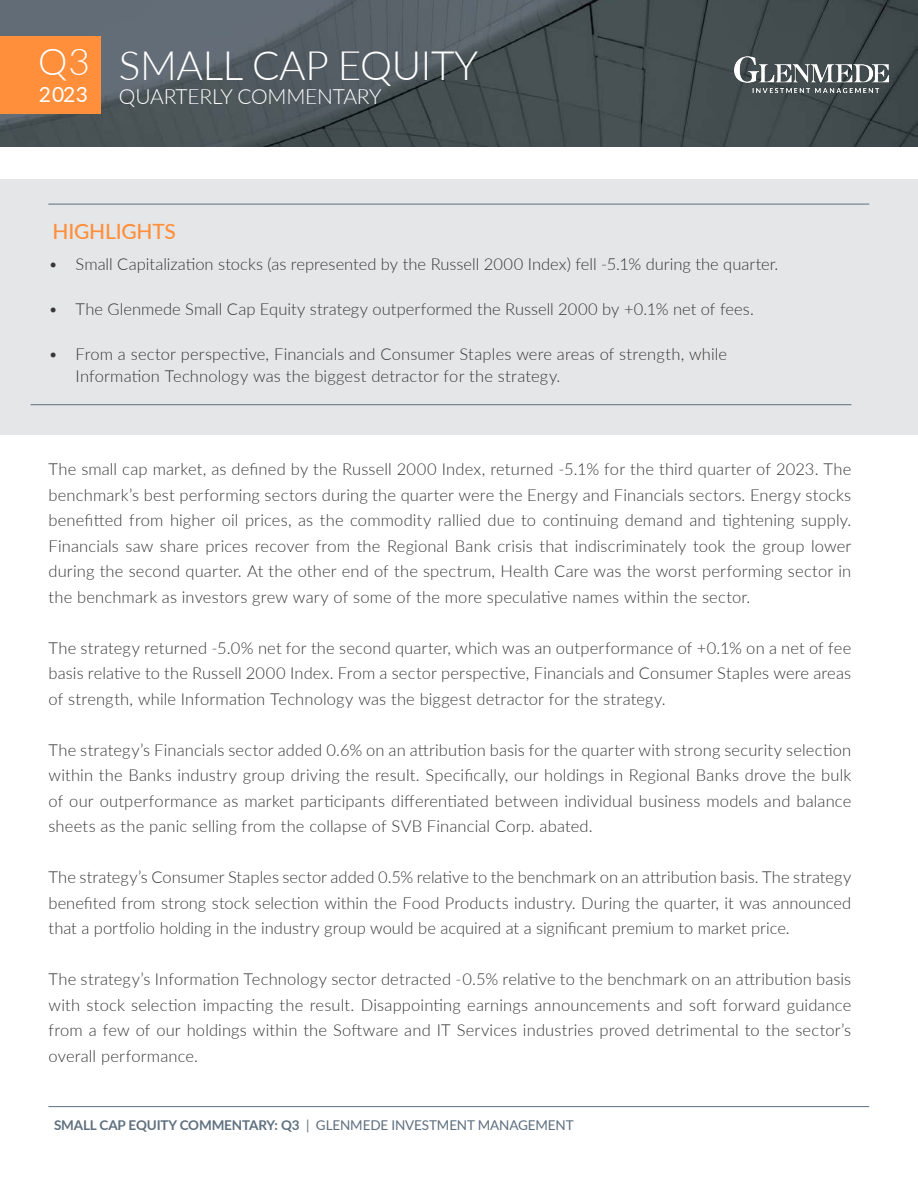
<style>
.page{position:relative;width:918px;height:1188px;background:#fff}
.page>*{position:absolute;margin:0;border:0;box-sizing:border-box;transform-origin:0 0}
.Event_Title{font:300 40.5px "Lato";letter-spacing:-.01em;color:#fff}
.Event_Title-2{font:300 37.05px "Lato";color:#fff}
.Event_Title-3{font:300 21px "Lato";letter-spacing:-.01em;color:#fff}
.Blue_Body-_left_justify{font:500 21px "Lato";letter-spacing:-.01em;color:#ff8f3b}
.Event_Title-4{font:21px "Lato";color:#fff}
.Blue_Body-_left_justify-2{font:300 16.5px/25.5px "Lato";letter-spacing:.005em;color:#393637;text-align:justify}
.Event_Title-5{font:13.5px "Lato";letter-spacing:-.01em;color:#5e6f7e}
.s1{font-weight:700}
</style>
<div class="page">
<img style="left:0;top:0;width:918px;height:147px">
<div style="left:0;top:36px;width:100px;height:78px;background:#ff8f3b"></div>
<div style="left:0;top:180px;width:918px;height:255px;background:#e5e6e7"></div>
<hr style="left:48px;top:1106px;width:821px;height:1px;background:#5e6f7e">
<hr style="left:48px;top:204px;width:821px;height:1px;background:#5e6f7e">
<hr style="left:31px;top:404px;width:820px;height:1px;background:#5e6f7e">
<img style="left:718px;top:55px;width:188px;height:40px">
<p class="Event_Title-2" style="left:38px;top:35px;width:53px">Q3</p>
<p class="Event_Title-4" style="left:39px;top:79px;width:51px">2023</p>
<p class="Event_Title" style="left:119px;top:37px;width:361px">SMALL CAP EQUITY</p>
<p class="Event_Title-3" style="left:119px;top:81px;width:264px">QUARTERLY COMMENTARY</p>
<p class="Blue_Body-_left_justify" style="left:52px;top:216px;width:125px">HIGHLIGHTS</p>
<p class="Blue_Body-_left_justify-2" style="left:49px;top:251px;width:731px">• Small Capitalization stocks (as represented by the Russell 2000 Index) fell -5.1% during the quarter.</p>
<p class="Blue_Body-_left_justify-2" style="left:49px;top:296px;width:707px">• The Glenmede Small Cap Equity strategy outperformed the Russell 2000 by +0.1% net of fees.</p>
<p class="Blue_Body-_left_justify-2" style="left:76px;top:342px;width:653px;line-height:22.5px;text-indent:-27px">• From a sector perspective, Financials and Consumer Staples were areas of strength, while<br>Information Technology was the biggest detractor for the strategy.</p>
<p class="Blue_Body-_left_justify-2" style="left:49px;top:456px;width:804px">The small cap market, as defined by the Russell 2000 Index, returned -5.1% for the third quarter of 2023. The benchmark’s best performing sectors during the quarter were the Energy and Financials sectors. Energy stocks benefitted from higher oil prices, as the commodity rallied due to continuing demand and tightening supply.<br>Financials saw share prices recover from the Regional Bank crisis that indiscriminately took the group lower during the second quarter. At the other end of the spectrum, Health Care was the worst performing sector in the benchmark as investors grew wary of some of the more speculative names within the sector.</p>
<p class="Blue_Body-_left_justify-2" style="left:49px;top:634px;width:804px">The strategy returned -5.0% net for the second quarter, which was an outperformance of +0.1% on a net of fee basis relative to the Russell 2000 Index. From a sector perspective, Financials and Consumer Staples were areas of strength, while Information Technology was the biggest detractor for the strategy.</p>
<p class="Blue_Body-_left_justify-2" style="left:49px;top:736px;width:804px">The strategy’s Financials sector added 0.6% on an attribution basis for the quarter with strong security selection within the Banks industry group driving the result. Specifically, our holdings in Regional Banks drove the bulk of our outperformance as market participants differentiated between individual business models and balance sheets as the panic selling from the collapse of SVB Financial Corp. abated.</p>
<p class="Blue_Body-_left_justify-2" style="left:49px;top:864px;width:804px">The strategy’s Consumer Staples sector added 0.5% relative to the benchmark on an attribution basis. The strategy benefited from strong stock selection within the Food Products industry. During the quarter, it was announced that a portfolio holding in the industry group would be acquired at a significant premium to market price.</p>
<p class="Blue_Body-_left_justify-2" style="left:49px;top:966px;width:804px">The strategy’s Information Technology sector detracted -0.5% relative to the benchmark on an attribution basis with stock selection impacting the result. Disappointing earnings announcements and soft forward guidance from a few of our holdings within the Software and IT Services industries proved detrimental to the sector’s overall performance.</p>
<p class="Event_Title-5" style="left:54px;top:1115px;width:521px"><span class="s1">SMALL CAP EQUITY COMMENTARY: Q3</span> | GLENMEDE INVESTMENT MANAGEMENT</p>
</div>
